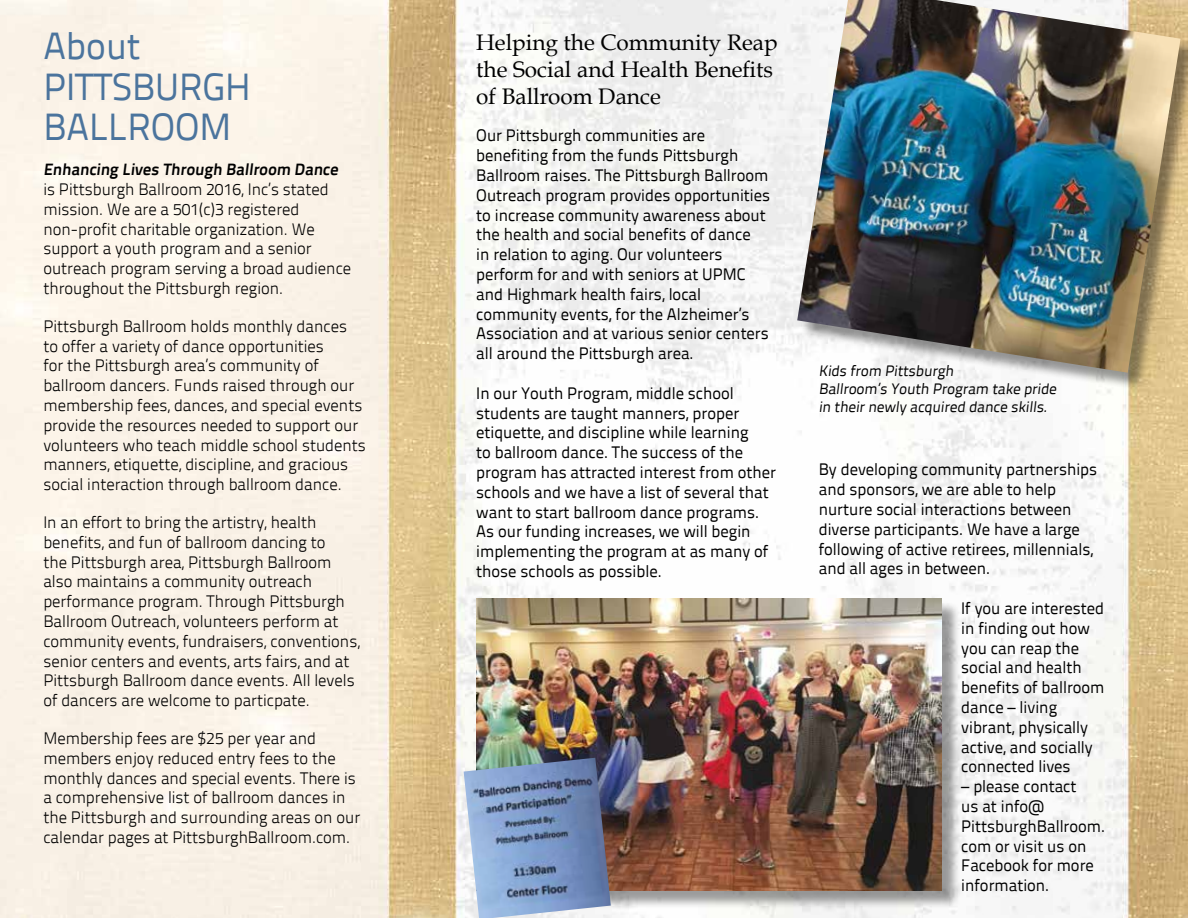
<style>
.page{position:relative;width:1188px;height:918px;background:#fff}
.page>*{position:absolute;margin:0;border:0;box-sizing:border-box;transform-origin:0 0}
.t1{font:37.5px/40.5px "Titillium Text 22 L";color:#4b749d}
.t2{font:22.5px/27px "Book Antiqua";color:#000}
.t3{font:16.5px/19.8px "Titillium Text 22 L";color:#000}
.t4{font:300 16.5px/19.8px "Titillium Text 22 L";color:#000}
.t5{font:700 16.5px "Titillium Text 22 L";color:#000}
.t6{font:15px/18px "Titillium Text 22 L";color:#000}
</style>
<div class="page">
<img style="left:0;top:0;width:1188px;height:918px">
<div style="left:479px;top:601px;width:482px;height:309px;background:#000;opacity:.39"></div>
<img style="left:477px;top:599px;width:465px;height:292px">
<div style="left:800px;top:0;width:388px;height:391px;background:#000;opacity:.41"></div>
<img style="left:797px;top:0;width:384px;height:373px">
<img style="left:464px;top:758px;width:147px;height:160px">
<h1 class="t1" style="left:43px;top:26px;width:209px">About<br>PITTSBURGH<br>BALLROOM</h1>
<p class="t5" style="left:43px;top:159px;width:299px">Enhancing Lives Through Ballroom Dance</p>
<p class="t4" style="left:43px;top:179px;width:309px">is Pittsburgh Ballroom 2016, Inc’s stated mission. We are a 501(c)3 registered non-profit charitable organization. We support a youth program and a senior outreach program serving a broad audience throughout the Pittsburgh region.</p>
<p class="t4" style="left:43px;top:316px;width:324px">Pittsburgh Ballroom holds monthly dances<br>to offer a variety of dance opportunities<br>for the Pittsburgh area’s community of ballroom dancers. Funds raised through our membership fees, dances, and special events provide the resources needed to support our volunteers who teach middle school students manners, etiquette, discipline, and gracious social interaction through ballroom dance.</p>
<p class="t4" style="left:43px;top:512px;width:318px">In an effort to bring the artistry, health benefits, and fun of ballroom dancing to<br>the Pittsburgh area, Pittsburgh Ballroom also maintains a community outreach performance program. Through Pittsburgh Ballroom Outreach, volunteers perform at community events, fundraisers, conventions, senior centers and events, arts fairs, and at Pittsburgh Ballroom dance events. All levels of dancers are welcome to particpate.</p>
<p class="t4" style="left:43px;top:728px;width:318px">Membership fees are $25 per year and members enjoy reduced entry fees to the monthly dances and special events. There is a comprehensive list of ballroom dances in the Pittsburgh and surrounding areas on our calendar pages at PittsburghBallroom.com.</p>
<h2 class="t2" style="left:476px;top:29px;width:303px">Helping the Community Reap the Social and Health Benefits of Ballroom Dance</h2>
<p class="t3" style="left:476px;top:126px;width:295px">Our Pittsburgh communities are benefiting from the funds Pittsburgh Ballroom raises. The Pittsburgh Ballroom Outreach program provides opportunities to increase community awareness about the health and social benefits of dance<br>in relation to aging. Our volunteers perform for and with seniors at UPMC and Highmark health fairs, local community events, for the Alzheimer’s Association and at various senior centers all around the Pittsburgh area.</p>
<p class="t3" style="left:476px;top:383px;width:301px">In our Youth Program, middle school students are taught manners, proper etiquette, and discipline while learning<br>to ballroom dance. The success of the program has attracted interest from other schools and we have a list of several that want to start ballroom dance programs.<br>As our funding increases, we will begin implementing the program at as many of those schools as possible.</p>
<p class="t6" style="left:819px;top:362px;width:241px">Kids from Pittsburgh<br>Ballroom’s Youth Program take pride in their newly acquired dance skills.</p>
<p class="t3" style="left:819px;top:460px;width:280px">By developing community partnerships and sponsors, we are able to help nurture social interactions between diverse participants. We have a large following of active retirees, millennials, and all ages in between.</p>
<p class="t3" style="left:961px;top:598px;width:145px">If you are interested in finding out how you can reap the social and health benefits of ballroom dance – living vibrant, physically active, and socially connected lives</p>
<p class="t3" style="left:961px;top:776px;width:145px">– please contact<br>us at info@<br>PittsburghBallroom. com or visit us on<br>Facebook for more information.</p>
</div>
